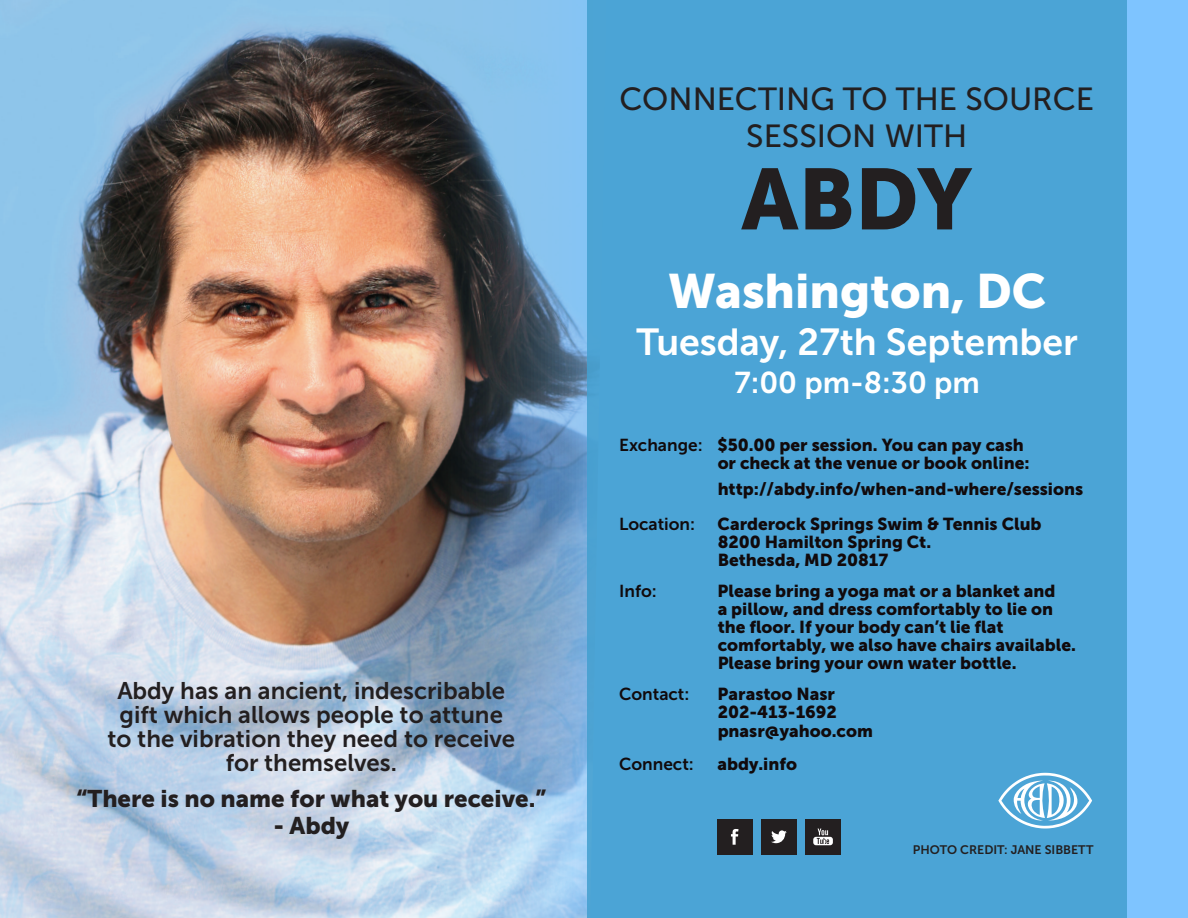
<style>
.page{position:relative;width:1188px;height:918px;background:#fff}
.page>*{position:absolute;margin:0;border:0;box-sizing:border-box;transform-origin:0 0}
.t1{font:85.65px "Museo Sans 900";color:#231f20}
.t2{font:48px "Museo Sans 900";color:#fff}
.t3{font:37.5px "Museo Sans 700";color:#fff}
.t4{font:31.95px/36.9px "Museo Sans 500";color:#231f20;text-align:center}
.t5{font:30px "Museo Sans 700";color:#fff}
.t6{font:24px/24px "Museo Sans 700";color:#231f20;text-align:center}
.t7{font:24px "Museo Sans 900";color:#231f20}
.t8{font:17.25px/18px "Museo Sans 900";color:#110a0c}
.t9{font:17.25px "Museo Sans 700";color:#110a0c}
.t10{font:12.3px "Museo Sans 700";color:#231f20}
.s1{font-family:"Museo Sans 700"}
</style>
<div class="page">
<img style="left:0;top:0;width:361px;height:918px">
<img style="left:361px;top:0;width:827px;height:918px">
<div style="left:587px;top:0;width:540px;height:918px;background:#4ba4d6"></div>
<div style="left:717px;top:819px;width:36px;height:36px;background:#231f20"></div>
<svg style="left:731px;top:829px;width:8px;height:16px"></svg>
<div style="left:805px;top:819px;width:36px;height:36px;background:#231f20"></div>
<svg style="left:813px;top:829px;width:20px;height:16px"></svg>
<div style="left:761px;top:819px;width:36px;height:36px;background:#231f20"></div>
<svg style="left:771px;top:830px;width:16px;height:13px"></svg>
<svg style="left:998px;top:773px;width:94px;height:56px"></svg>
<p class="t6" style="left:107px;top:679px;width:409px">Abdy has an ancient, indescribable gift which allows people to attune to the vibration they need to receive for themselves.</p>
<p class="t7" style="left:76px;top:785px;width:471px">“There is no name for what you receive.”</p>
<p class="t7" style="left:273px;top:812px;width:77px">- Abdy</p>
<p class="t4" style="left:619px;top:81px;width:476px">CONNECTING TO THE SOURCE<br>SESSION WITH</p>
<p class="t1" style="left:742px;top:151px;width:232px">ABDY</p>
<p class="t2" style="left:668px;top:264px;width:380px">Washington, DC</p>
<p class="t3" style="left:636px;top:321px;width:443px">Tuesday, 27th September</p>
<p class="t5" style="left:735px;top:366px;width:247px">7:00 pm-8:30 pm</p>
<p class="t8" style="left:718px;top:436px;width:313px;text-indent:-99px"><span class="s1">Exchange:</span> $50.00 per session. You can pay cash or check at the venue or book online:</p>
<p class="t8" style="left:718px;top:480px;width:367px">http://abdy.info/when-and-where/sessions</p>
<p class="t9" style="left:619px;top:515px;width:78px">Location:</p>
<p class="t8" style="left:718px;top:515px;width:325px">Carderock Springs Swim &amp; Tennis Club</p>
<p class="t8" style="left:718px;top:533px;width:215px">8200 Hamilton Spring Ct.</p>
<p class="t8" style="left:718px;top:551px;width:172px">Bethesda, MD 20817</p>
<p class="t9" style="left:619px;top:581px;width:39px">Info:</p>
<p class="t8" style="left:718px;top:582px;width:360px">Please bring a yoga mat or a blanket and<br>a pillow, and dress comfortably to lie on the floor. If your body can’t lie flat comfortably, we also have chairs available.<br>Please bring your own water bottle.</p>
<p class="t9" style="left:619px;top:684px;width:72px">Contact:</p>
<p class="t8" style="left:718px;top:685px;width:119px">Parastoo Nasr</p>
<p class="t8" style="left:718px;top:703px;width:121px">202-413-1692</p>
<p class="t8" style="left:718px;top:722px;width:157px">pnasr@yahoo.com</p>
<p class="t9" style="left:619px;top:754px;width:76px">Connect:</p>
<p class="t8" style="left:718px;top:754px;width:81px">abdy.info</p>
<p class="t10" style="left:913px;top:843px;width:182px">PHOTO CREDIT: JANE SIBBETT</p>
</div>
